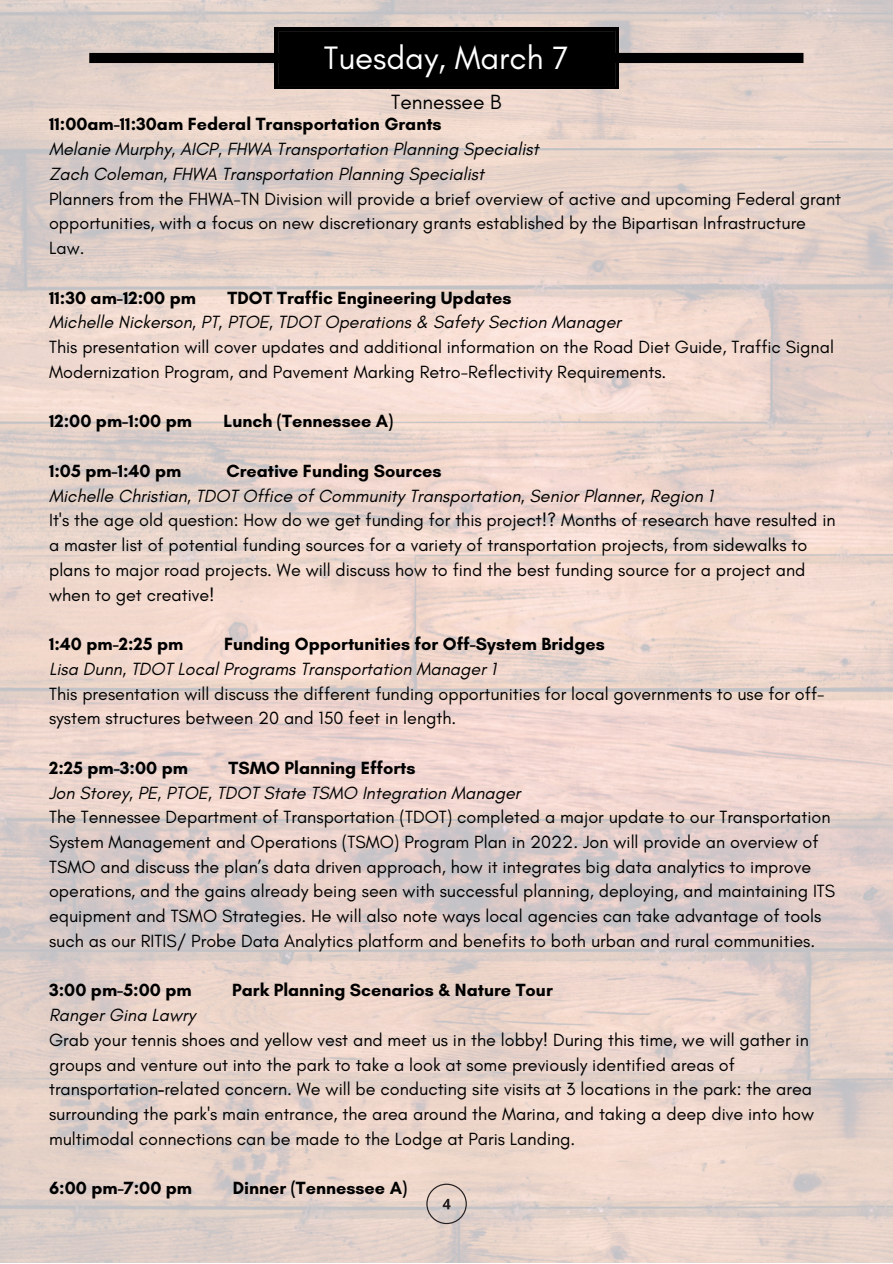
<style>
.page{position:relative;width:893px;height:1264px;background:#fff}
.page>*{position:absolute;margin:0;border:0;box-sizing:border-box;transform-origin:0 0}
.t1{font:33px "Glacial Indifference";color:#fff}
.t2{font:21px "Glacial Indifference";color:#000}
.t3{font:18px/24.8px "Glacial Indifference";color:#000}
.t4{font:italic 18px/24.8px "Glacial Indifference";color:#000}
.t5{font:700 18px "Glacial Indifference";color:#000}
.s1{font-weight:700}
</style>
<div class="page">
<img style="left:0;top:0;width:892px;height:1262px">
<div style="left:274px;top:27px;width:344px;height:62px;background:#000"></div>
<svg style="left:278px;top:31px;width:336px;height:54px"></svg>
<div style="left:89px;top:53px;width:714px;height:10px;background:#000"></div>
<svg style="left:426px;top:1183px;width:41px;height:41px"></svg>
<h1 class="t1" style="left:324px;top:37px;width:246px">Tuesday, March 7</h1>
<p class="t5" style="left:49px;top:113px;width:394px">11:00am-11:30am Federal Transportation Grants</p>
<p class="t4" style="left:49px;top:136px;width:491px">Melanie Murphy, AICP, FHWA Transportation Planning Specialist<br>Zach Coleman, FHWA Transportation Planning Specialist</p>
<p class="t3" style="left:49px;top:186px;width:793px">Planners from the FHWA-TN Division will provide a brief overview of active and upcoming Federal grant opportunities, with a focus on new discretionary grants established by the Bipartisan Infrastructure<br>Law.</p>
<p class="t5" style="left:49px;top:286px;width:148px">11:30 am-12:00 pm</p>
<p class="t5" style="left:228px;top:286px;width:285px">TDOT Traffic Engineering Updates</p>
<p class="t4" style="left:49px;top:310px;width:573px">Michelle Nickerson, PT, PTOE, TDOT Operations &amp; Safety Section Manager</p>
<p class="t3" style="left:49px;top:334px;width:786px">This presentation will cover updates and additional information on the Road Diet Guide, Traffic Signal<br>Modernization Program, and Pavement Marking Retro-Reflectivity Requirements.</p>
<p class="t5" style="left:49px;top:410px;width:144px">12:00 pm-1:00 pm</p>
<p class="t5" style="left:224px;top:410px;width:171px">Lunch (Tennessee A)</p>
<p class="t5" style="left:49px;top:460px;width:134px">1:05 pm-1:40 pm</p>
<p class="t5" style="left:226px;top:460px;width:217px">Creative Funding Sources</p>
<p class="t4" style="left:49px;top:483px;width:665px">Michelle Christian, TDOT Office of Community Transportation, Senior Planner, Region 1</p>
<p class="t3" style="left:49px;top:507px;width:788px">It's the age old question: How do we get funding for this project!? Months of research have resulted in a master list of potential funding sources for a variety of transportation projects, from sidewalks to plans to major road projects. We will discuss how to find the best funding source for a project and when to get creative!</p>
<p class="t5" style="left:49px;top:633px;width:136px">1:40 pm-2:25 pm</p>
<p class="t5" style="left:224px;top:633px;width:382px">Funding Opportunities for Off-System Bridges</p>
<p class="t4" style="left:49px;top:656px;width:448px">Lisa Dunn, TDOT Local Programs Transportation Manager 1</p>
<p class="t3" style="left:49px;top:681px;width:776px">This presentation will discuss the different funding opportunities for local governments to use for off&shy;system structures between 20 and 150 feet in length.</p>
<p class="t5" style="left:49px;top:756px;width:140px">2:25 pm-3:00 pm</p>
<p class="t5" style="left:228px;top:756px;width:188px">TSMO Planning Efforts</p>
<p class="t4" style="left:49px;top:779px;width:473px">Jon Storey, PE, PTOE, TDOT State TSMO Integration Manager</p>
<p class="t3" style="left:49px;top:804px;width:787px">The Tennessee Department of Transportation (TDOT) completed a major update to our Transportation System Management and Operations (TSMO) Program Plan in 2022. Jon will provide an overview of TSMO and discuss the plan’s data driven approach, how it integrates big data analytics to improve operations, and the gains already being seen with successful planning, deploying, and maintaining ITS equipment and TSMO Strategies. He will also note ways local agencies can take advantage of tools such as our RITIS/ Probe Data Analytics platform and benefits to both urban and rural communities.</p>
<p class="t5" style="left:49px;top:979px;width:144px">3:00 pm-5:00 pm</p>
<p class="t5" style="left:232px;top:979px;width:322px">Park Planning Scenarios &amp; Nature Tour</p>
<p class="t4" style="left:49px;top:1002px;width:148px">Ranger Gina Lawry</p>
<p class="t3" style="left:49px;top:1027px;width:766px">Grab your tennis shoes and yellow vest and meet us in the lobby! During this time, we will gather in groups and venture out into the park to take a look at some previously identified areas of transportation<span class="s1">-</span>related concern. We will be conducting site visits at 3 locations in the park: the area surrounding the park's main entrance, the area around the Marina, and taking a deep dive into how multimodal connections can be made to the Lodge at Paris Landing.</p>
<p class="t5" style="left:49px;top:1177px;width:145px">6:00 pm-7:00 pm</p>
<p class="t5" style="left:233px;top:1177px;width:176px">Dinner (Tennessee A)</p>
<p class="t2" style="left:391px;top:89px;width:112px">Tennessee B</p>
</div>
